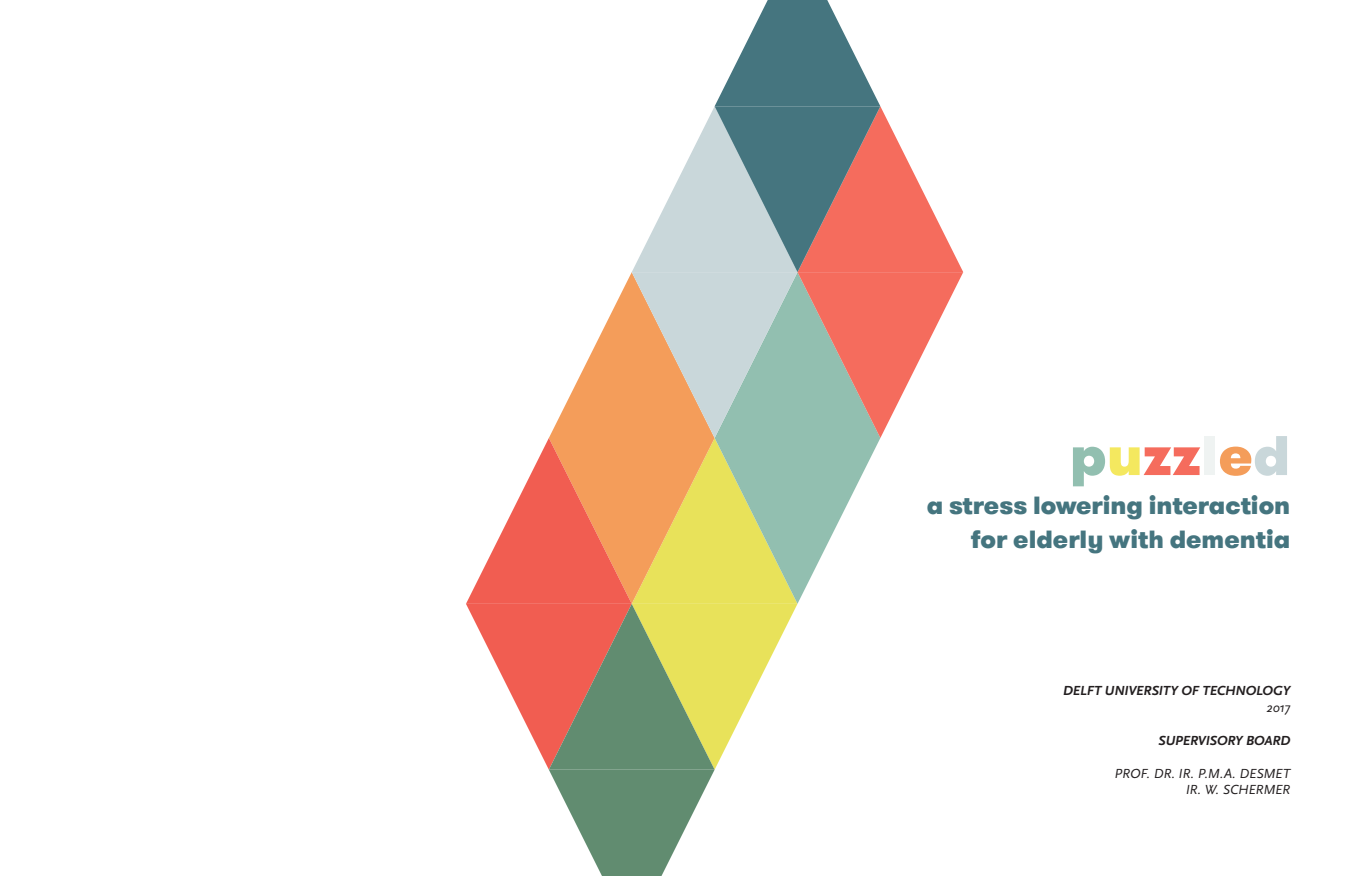
<style>
.page{position:relative;width:1347px;height:876px;background:#fff}
.page>*{position:absolute;margin:0;border:0;box-sizing:border-box;transform-origin:0 0}
.t1{font:900 55.62px "GT Walsheim Pro";color:#f56c5d}
.t2{font:900 24.75px/34.2px "GT Walsheim Pro";color:#45757f;text-align:right}
.Subtitle_lvl4{font:italic 700 13.75px "Scala Sans";letter-spacing:-.01em;color:#231f20}
.Subtitle_lvl4-2{font:italic 13.75px "Scala Sans";letter-spacing:-.01em;color:#231f20}
.s1{color:#92bfb0}
.s2{color:#f4e85f}
.s3{color:#eff3f2}
.s4{color:#f49d5a}
.s5{color:#c9d7da}
</style>
<div class="page">
<svg style="left:466px;top:0;width:497px;height:875px"></svg>
<h1 class="t1" style="left:1069px;top:417px;width:222px"><span class="s1">p</span><span class="s2">u</span>zz<span class="s3">l</span><span class="s4">e</span><span class="s5">d</span></h1>
<p class="t2" style="left:926px;top:488px;width:365px">a stress lowering interaction for elderly with dementia</p>
<p class="Subtitle_lvl4" style="left:1063px;top:682px;width:229px">DELFT UNIVERSITY OF TECHNOLOGY</p>
<p class="Subtitle_lvl4-2" style="left:1266px;top:699px;width:25px">2017</p>
<p class="Subtitle_lvl4" style="left:1158px;top:732px;width:133px">SUPERVISORY BOARD</p>
<p class="Subtitle_lvl4-2" style="left:1114px;top:765px;width:177px">PROF. DR. IR. P.M.A. DESMET</p>
<p class="Subtitle_lvl4-2" style="left:1185px;top:781px;width:106px">IR. W. SCHERMER</p>
</div>
